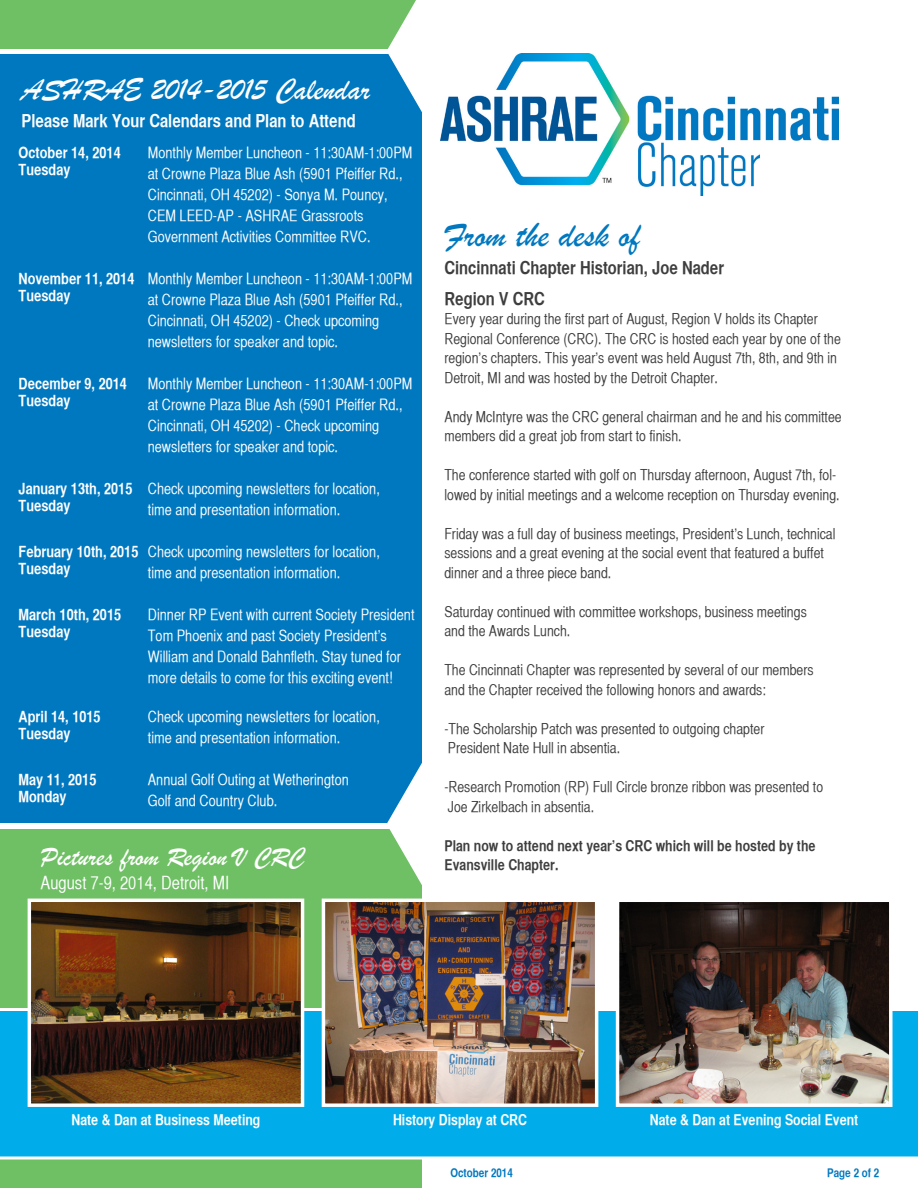
<style>
.page{position:relative;width:918px;height:1188px;background:#fff}
.page>*{position:absolute;margin:0;border:0;box-sizing:border-box;transform-origin:0 0}
.t1{font:36px "Brush Script";color:#0078c0}
.t2{font:31.5px "Brush Script";color:#fff}
.t3{font:27px "Brush Script";color:#fff}
.t4{font:18px "Helvetica CY Bold";color:#3e3e3f}
.t5{font:18px "Helvetica CY Bold";color:#fff}
.t6{font:18px "Helvetica CY Plain";color:#fff}
.t7{font:15.6px "Helvetica CY Plain";color:#fff}
.t8{font:15.6px "Helvetica CY Bold";color:#fff}
.t9{font:15px/19.5px "Helvetica CY Plain";color:#3e3e3f}
.t10{font:15px "Helvetica CY Bold";color:#fff}
.t11{font:15px "Helvetica CY Bold";color:#3e3e3f}
.t12{font:12px "Helvetica CY Bold";color:#0078c0}
</style>
<div class="page">
<div style="left:0;top:829px;width:421px;height:359px;background:#6fc064"></div>
<div style="left:0;top:0;width:428px;height:48px;background:#6fc064"></div>
<svg style="left:0;top:1008px;width:918px;height:152px;background:#0fb1ea"></svg>
<div style="left:0;top:54px;width:421px;height:769px;background:#0078c0"></div>
<svg style="left:387px;top:0;width:143px;height:113px"></svg>
<img style="left:441px;top:54px;width:398px;height:142px">
<svg style="left:387px;top:762px;width:35px;height:124px"></svg>
<img style="left:326px;top:903px;width:268px;height:200px">
<div style="left:322px;top:899px;width:276px;height:208px;border:3px solid #fff"></div>
<img style="left:32px;top:903px;width:268px;height:200px">
<div style="left:28px;top:899px;width:276px;height:208px;border:3px solid #fff"></div>
<img style="left:620px;top:903px;width:269px;height:200px">
<div style="left:616px;top:899px;width:277px;height:208px;border:3px solid #fff"></div>
<p class="t2" style="left:22px;top:69px;width:350px">ASHRAE 2014-2015 Calendar</p>
<p class="t5" style="left:22px;top:110px;width:336px">Please Mark Your Calendars and Plan to Attend</p>
<p class="t8" style="left:19px;top:143px;width:104px">October 14, 2014</p>
<p class="t8" style="left:19px;top:160px;width:53px">Tuesday</p>
<p class="t8" style="left:19px;top:269px;width:117px">November 11, 2014</p>
<p class="t8" style="left:19px;top:286px;width:53px">Tuesday</p>
<p class="t8" style="left:19px;top:374px;width:110px">December 9, 2014</p>
<p class="t8" style="left:19px;top:391px;width:53px">Tuesday</p>
<p class="t8" style="left:19px;top:479px;width:115px">January 13th, 2015</p>
<p class="t8" style="left:19px;top:496px;width:53px">Tuesday</p>
<p class="t8" style="left:19px;top:542px;width:121px">February 10th, 2015</p>
<p class="t8" style="left:19px;top:559px;width:53px">Tuesday</p>
<p class="t8" style="left:19px;top:605px;width:104px">March 10th, 2015</p>
<p class="t8" style="left:19px;top:622px;width:53px">Tuesday</p>
<p class="t8" style="left:19px;top:707px;width:84px">April 14, 1015</p>
<p class="t8" style="left:19px;top:724px;width:53px">Tuesday</p>
<p class="t8" style="left:19px;top:770px;width:79px">May 11, 2015</p>
<p class="t8" style="left:19px;top:787px;width:50px">Monday</p>
<p class="t7" style="left:148px;top:144px;width:266px">Monthly Member Luncheon - 11:30AM-1:00PM</p>
<p class="t7" style="left:148px;top:165px;width:256px">at Crowne Plaza Blue Ash (5901 Pfeiffer Rd.,</p>
<p class="t7" style="left:148px;top:186px;width:241px">Cincinnati, OH 45202) - Sonya M. Pouncy,</p>
<p class="t7" style="left:148px;top:207px;width:217px">CEM LEED-AP - ASHRAE Grassroots</p>
<p class="t7" style="left:148px;top:228px;width:224px">Government Activities Committee RVC.</p>
<p class="t7" style="left:148px;top:270px;width:266px">Monthly Member Luncheon - 11:30AM-1:00PM</p>
<p class="t7" style="left:148px;top:291px;width:256px">at Crowne Plaza Blue Ash (5901 Pfeiffer Rd.,</p>
<p class="t7" style="left:148px;top:312px;width:233px">Cincinnati, OH 45202) - Check upcoming</p>
<p class="t7" style="left:148px;top:333px;width:192px">newsletters for speaker and topic.</p>
<p class="t7" style="left:148px;top:375px;width:266px">Monthly Member Luncheon - 11:30AM-1:00PM</p>
<p class="t7" style="left:148px;top:396px;width:256px">at Crowne Plaza Blue Ash (5901 Pfeiffer Rd.,</p>
<p class="t7" style="left:148px;top:417px;width:233px">Cincinnati, OH 45202) - Check upcoming</p>
<p class="t7" style="left:148px;top:438px;width:192px">newsletters for speaker and topic.</p>
<p class="t7" style="left:148px;top:480px;width:234px">Check upcoming newsletters for location,</p>
<p class="t7" style="left:148px;top:501px;width:194px">time and presentation information.</p>
<p class="t7" style="left:148px;top:543px;width:234px">Check upcoming newsletters for location,</p>
<p class="t7" style="left:148px;top:564px;width:194px">time and presentation information.</p>
<p class="t7" style="left:148px;top:606px;width:268px">Dinner RP Event with current Society President</p>
<p class="t7" style="left:148px;top:627px;width:241px">Tom Phoenix and past Society President’s</p>
<p class="t7" style="left:148px;top:648px;width:255px">William and Donald Bahnfleth. Stay tuned for</p>
<p class="t7" style="left:148px;top:669px;width:246px">more details to come for this exciting event!</p>
<p class="t7" style="left:148px;top:708px;width:234px">Check upcoming newsletters for location,</p>
<p class="t7" style="left:148px;top:729px;width:194px">time and presentation information.</p>
<p class="t7" style="left:148px;top:771px;width:202px">Annual Golf Outing at Wetherington</p>
<p class="t7" style="left:148px;top:792px;width:131px">Golf and Country Club.</p>
<p class="t3" style="left:40px;top:838px;width:265px">Pictures from Region V CRC</p>
<p class="t6" style="left:40px;top:872px;width:190px">August 7-9, 2014, Detroit, MI</p>
<p class="t1" style="left:444px;top:211px;width:197px">From the desk of</p>
<p class="t4" style="left:444px;top:257px;width:281px">Cincinnati Chapter Historian, Joe Nader</p>
<p class="t4" style="left:444px;top:288px;width:102px">Region V CRC</p>
<p class="t9" style="left:444px;top:309px;width:398px">Every year during the first part of August, Region V holds its Chapter Regional Conference (CRC). The CRC is hosted each year by one of the region’s chapters. This year’s event was held August 7th, 8th, and 9th in Detroit, MI and was hosted by the Detroit Chapter.</p>
<p class="t9" style="left:444px;top:407px;width:399px">Andy McIntyre was the CRC general chairman and he and his committee members did a great job from start to finish.</p>
<p class="t9" style="left:444px;top:465px;width:397px">The conference started with golf on Thursday afternoon, August 7th, fol&shy;lowed by initial meetings and a welcome reception on Thursday evening.</p>
<p class="t9" style="left:444px;top:524px;width:393px">Friday was a full day of business meetings, President’s Lunch, technical sessions and a great evening at the social event that featured a buffet</p>
<p class="t9" style="left:444px;top:563px;width:168px">dinner and a three piece band.</p>
<p class="t9" style="left:444px;top:602px;width:364px">Saturday continued with committee workshops, business meetings</p>
<p class="t9" style="left:444px;top:621px;width:127px">and the Awards Lunch.</p>
<p class="t9" style="left:444px;top:660px;width:371px">The Cincinnati Chapter was represented by several of our members</p>
<p class="t9" style="left:444px;top:680px;width:323px">and the Chapter received the following honors and awards:</p>
<p class="t9" style="left:444px;top:719px;width:321px">-The Scholarship Patch was presented to outgoing chapter</p>
<p class="t9" style="left:448px;top:738px;width:174px">President Nate Hull in absentia.</p>
<p class="t9" style="left:444px;top:777px;width:380px">-Research Promotion (RP) Full Circle bronze ribbon was presented to</p>
<p class="t9" style="left:448px;top:797px;width:148px">Joe Zirkelbach in absentia.</p>
<p class="t11" style="left:444px;top:837px;width:373px">Plan now to attend next year’s CRC which will be hosted by the</p>
<p class="t11" style="left:444px;top:856px;width:115px">Evansville Chapter.</p>
<p class="t10" style="left:71px;top:1111px;width:190px">Nate &amp; Dan at Business Meeting</p>
<p class="t10" style="left:393px;top:1111px;width:135px">History Display at CRC</p>
<p class="t10" style="left:650px;top:1111px;width:210px">Nate &amp; Dan at Evening Social Event</p>
<p class="t12" style="left:450px;top:1166px;width:64px">October 2014</p>
<p class="t12" style="left:827px;top:1166px;width:54px">Page 2 of 2</p>
</div>
